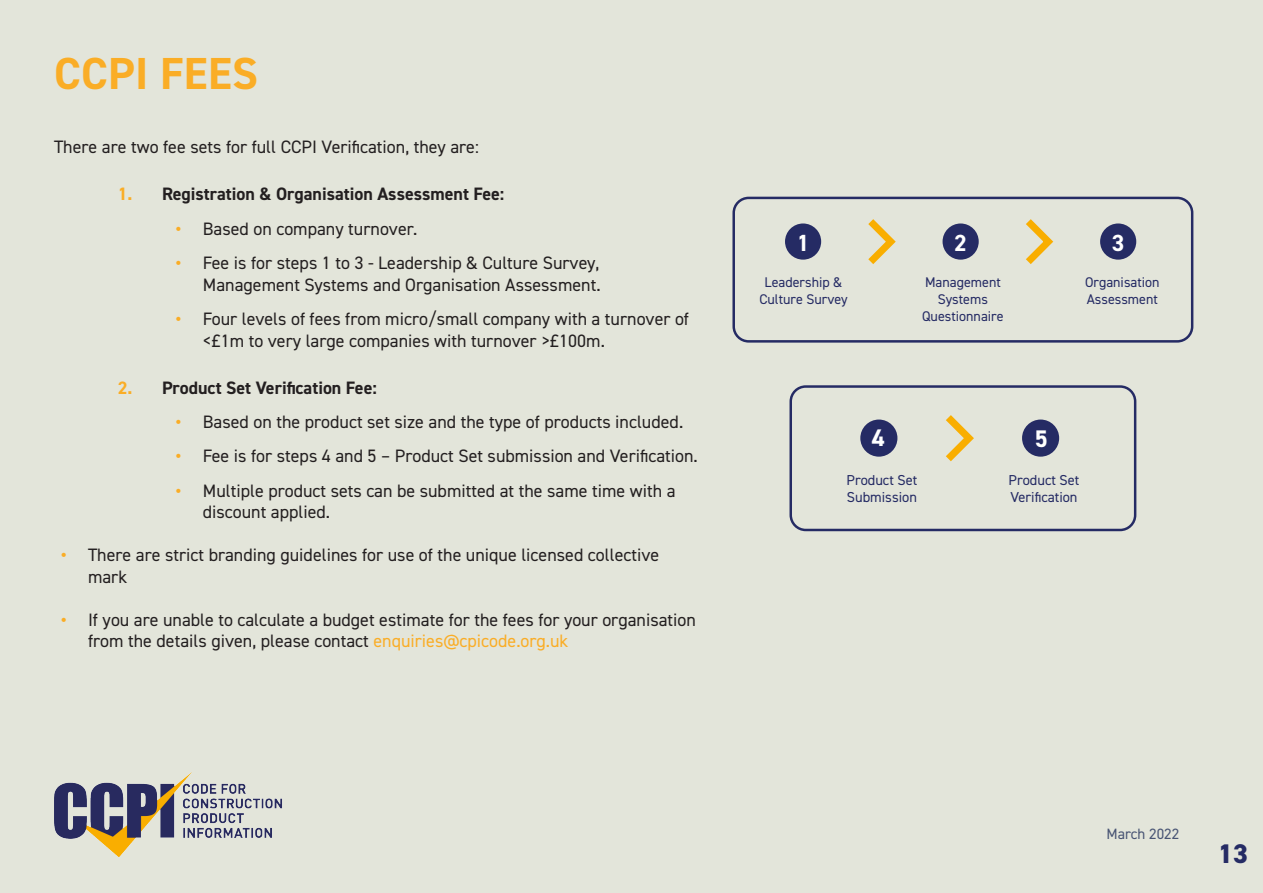
<style>
.page{position:relative;width:1263px;height:893px;background:#e3e5da}
.page>*{position:absolute;margin:0;border:0;box-sizing:border-box;transform-origin:0 0}
.t1{font:700 45px "DIN2014";letter-spacing:.01em;color:#faad26}
.t2{font:800 27px "DIN2014";color:#252b64}
.t3{font:700 24px "DIN2014";color:#fff}
.t4{font:700 23.4px "DIN2014";color:#fff}
.t5{font:18px/21.6px "DIN2014";color:#231f20}
.t6{font:700 18px "DIN2014";color:#231f20}
.t7{font:15px "DIN2014";color:#495574}
.t8{font:14.4px/17.2px "DIN2014";color:#252b64}
.t9{font:14.1px/16.8px "DIN2014";color:#252b64;text-align:center}
.s1{color:#faad26}
.s2{font-weight:700;color:#faad26}
</style>
<div class="page">
<img style="left:54px;top:752px;width:239px;height:106px">
<svg style="left:868px;top:219px;width:28px;height:46px"></svg>
<svg style="left:1025px;top:219px;width:28px;height:46px"></svg>
<div style="left:785px;top:223px;width:36px;height:37px;background:#252b64;border-radius:50%"></div>
<div style="left:942px;top:223px;width:37px;height:37px;background:#252b64;border-radius:50%"></div>
<div style="left:1100px;top:223px;width:36px;height:37px;background:#252b64;border-radius:50%"></div>
<div style="left:732px;top:197px;width:461px;height:146px;border:2px solid #252b64;border-radius:15px"></div>
<svg style="left:945px;top:414px;width:29px;height:48px"></svg>
<div style="left:860px;top:420px;width:37px;height:37px;background:#252b64;border-radius:50%"></div>
<div style="left:1022px;top:420px;width:37px;height:37px;background:#252b64;border-radius:50%"></div>
<div style="left:789px;top:385px;width:347px;height:146px;border:2px solid #252b64;border-radius:15px"></div>
<p class="t1" style="left:54px;top:44px;width:205px">CCPI FEES</p>
<p class="t5" style="left:54px;top:136px;width:426px">There are two fee sets for full CCPI Verification, they are:</p>
<p class="t6" style="left:118px;top:182px;width:388px"><span class="s1">1.</span> Registration &amp; Organisation Assessment Fee:</p>
<p class="t5" style="left:176px;top:217px;width:243px"><span class="s2">•</span> Based on company turnover.</p>
<p class="t5" style="left:176px;top:252px;width:426px;text-align:right"><span class="s2">•</span> Fee is for steps 1 to 3 - Leadership &amp; Culture Survey,<br>Management Systems and Organisation Assessment.</p>
<p class="t5" style="left:203px;top:308px;width:488px;text-indent:-27px"><span class="s2">•</span> Four levels of fees from micro/small company with a turnover of &lt;£1m to very large companies with turnover &gt;£100m.</p>
<p class="t6" style="left:118px;top:376px;width:261px"><span class="s1">2.</span> Product Set Verification Fee:</p>
<p class="t5" style="left:176px;top:411px;width:509px"><span class="s2">•</span> Based on the product set size and the type of products included.</p>
<p class="t5" style="left:176px;top:445px;width:523px"><span class="s2">•</span> Fee is for steps 4 and 5 – Product Set submission and Verification.</p>
<p class="t5" style="left:203px;top:479px;width:474px;text-indent:-27px"><span class="s2">•</span> Multiple product sets can be submitted at the same time with a discount applied.</p>
<p class="t5" style="left:88px;top:544px;width:573px;text-indent:-27px"><span class="s2">•</span> There are strict branding guidelines for use of the unique licensed collective mark</p>
<p class="t5" style="left:88px;top:608px;width:609px;text-indent:-27px"><span class="s2">•</span> If you are unable to calculate a budget estimate for the fees for your organisation from the details given, please contact <span class="s1">enquiries@cpicode.org.uk</span></p>
<p class="t4" style="left:797px;top:227px;width:14px">1</p>
<p class="t4" style="left:954px;top:227px;width:14px">2</p>
<p class="t4" style="left:1112px;top:227px;width:14px">3</p>
<p class="t9" style="left:759px;top:273px;width:90px">Leadership &amp;<br>Culture Survey</p>
<p class="t9" style="left:922px;top:273px;width:83px">Management<br>Systems<br>Questionnaire</p>
<p class="t9" style="left:1085px;top:273px;width:76px;text-align:left">Organisation<br>Assessment</p>
<p class="t3" style="left:872px;top:421px;width:14px">4</p>
<p class="t3" style="left:1035px;top:423px;width:14px">5</p>
<p class="t8" style="left:846px;top:471px;width:72px">Product Set<br>Submission</p>
<p class="t8" style="left:1008px;top:471px;width:72px">Product Set<br>Verification</p>
<p class="t7" style="left:1106px;top:824px;width:74px">March 2022</p>
<p class="t2" style="left:1218px;top:836px;width:32px">13</p>
</div>
